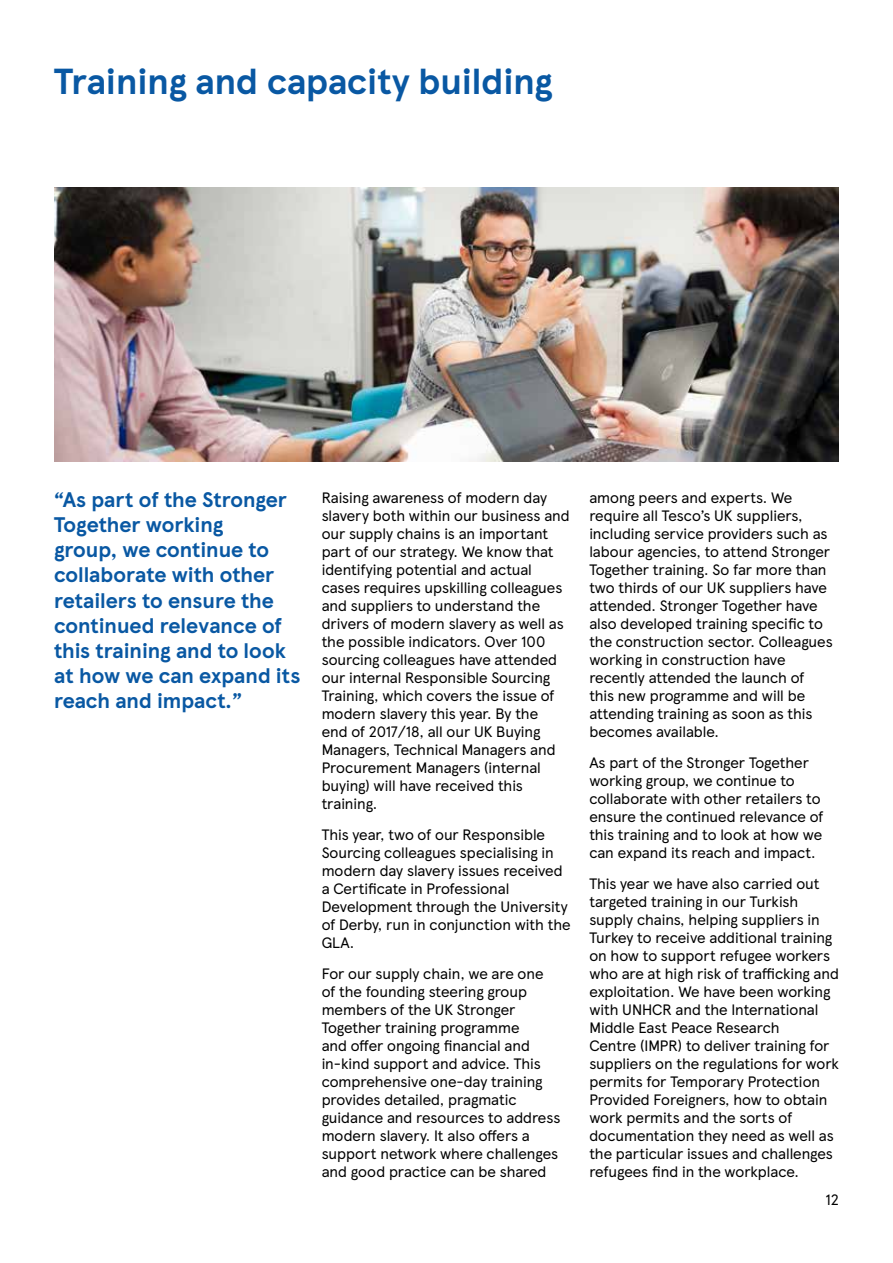
<style>
.page{position:relative;width:893px;height:1263px;background:#fff}
.page>*{position:absolute;margin:0;border:0;box-sizing:border-box;transform-origin:0 0}
.t1{font:700 36px "TESCO Modern";color:#0958a3}
.t2{font:700 21px/25.2px "TESCO Modern";color:#0958a3}
.t3{font:15px/18px "TESCO Modern";color:#000}
</style>
<div class="page">
<img style="left:54px;top:187px;width:785px;height:274px">
<h1 class="t1" style="left:54px;top:54px;width:500px">Training and capacity building</h1>
<h2 class="t2" style="left:54px;top:486px;width:248px">“As part of the Stronger<br>Together working<br>group, we continue to collaborate with other retailers to ensure the continued relevance of this training and to look at how we can expand its reach and impact.”</h2>
<p class="t3" style="left:322px;top:488px;width:250px">Raising awareness of modern day slavery both within our business and our supply chains is an important part of our strategy. We know that identifying potential and actual cases requires upskilling colleagues and suppliers to understand the drivers of modern slavery as well as the possible indicators. Over 100 sourcing colleagues have attended our internal Responsible Sourcing<br>Training, which covers the issue of modern slavery this year. By the<br>end of 2017/18, all our UK Buying<br>Managers, Technical Managers and<br>Procurement Managers (internal buying) will have received this training.</p>
<p class="t3" style="left:322px;top:825px;width:250px">This year, two of our Responsible<br>Sourcing colleagues specialising in modern day slavery issues received a Certificate in Professional<br>Development through the University of Derby, run in conjunction with the<br>GLA.</p>
<p class="t3" style="left:322px;top:963px;width:240px">For our supply chain, we are one of the founding steering group members of the UK Stronger<br>Together training programme<br>and offer ongoing financial and in-kind support and advice. This comprehensive one-day training provides detailed, pragmatic guidance and resources to address modern slavery. It also offers a support network where challenges and good practice can be shared</p>
<p class="t3" style="left:589px;top:488px;width:245px">among peers and experts. We require all Tesco’s UK suppliers, including service providers such as labour agencies, to attend Stronger<br>Together training. So far more than two thirds of our UK suppliers have attended. Stronger Together have also developed training specific to the construction sector. Colleagues working in construction have recently attended the launch of this new programme and will be attending training as soon as this becomes available.</p>
<p class="t3" style="left:589px;top:753px;width:236px">As part of the Stronger Together working group, we continue to collaborate with other retailers to ensure the continued relevance of this training and to look at how we can expand its reach and impact.</p>
<p class="t3" style="left:589px;top:873px;width:251px">This year we have also carried out targeted training in our Turkish supply chains, helping suppliers in Turkey to receive additional training on how to support refugee workers who are at high risk of trafficking and exploitation. We have been working with UNHCR and the International Middle East Peace Research<br>Centre (IMPR) to deliver training for suppliers on the regulations for work permits for Temporary Protection Provided Foreigners, how to obtain work permits and the sorts of documentation they need as well as the particular issues and challenges refugees find in the workplace.</p>
<p class="t3" style="left:826px;top:1190px;width:15px">12</p>
</div>
